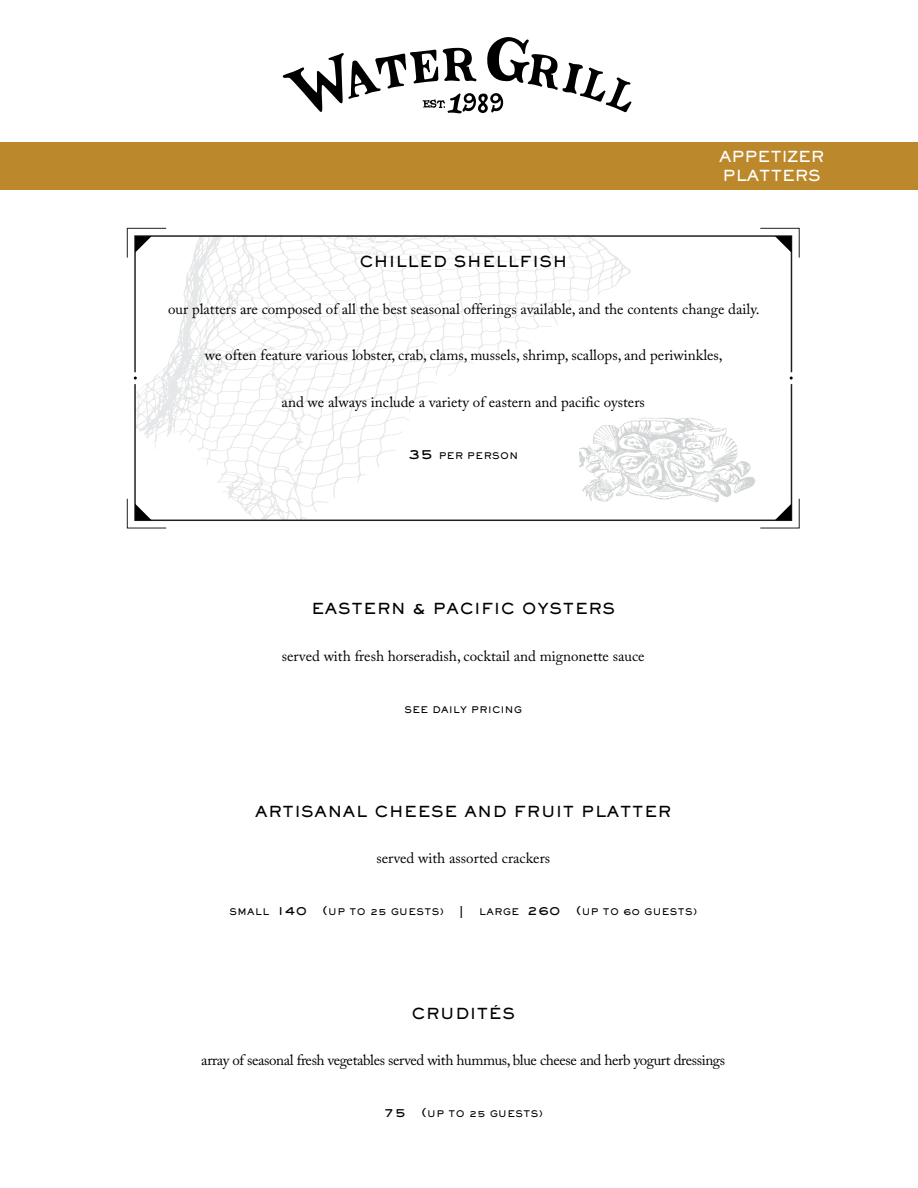
<style>
.page{position:relative;width:918px;height:1188px;background:#fff}
.page>*{position:absolute;margin:0;border:0;box-sizing:border-box;transform-origin:0 0}
.t1{font:15px "Adobe Caslon Pro";color:#000}
.t2{font:15px "Adobe Caslon Pro";letter-spacing:-.025em;color:#000}
.t3{font:800 15px "Sackers Gothic Std";letter-spacing:.05em;color:#000}
.t4{font:800 15px/18.9px "Sackers Gothic Std";color:#fff}
.t5{font:800 12px "Sackers Gothic Std";color:#000}
.t6{font:800 9px "Sackers Gothic Std";letter-spacing:.05em;color:#000}
.s1{font-size:13.5px}
.s2{font-size:12px}
</style>
<div class="page">
<div style="left:0;top:143px;width:918px;height:47px;background:#bb892c"></div>
<svg style="left:282px;top:37px;width:350px;height:77px"></svg>
<svg style="left:134px;top:374px;width:318px;height:9px"></svg>
<svg style="left:134px;top:235px;width:659px;height:139px"></svg>
<svg style="left:127px;top:228px;width:40px;height:30px"></svg>
<svg style="left:760px;top:228px;width:40px;height:30px"></svg>
<svg style="left:134px;top:383px;width:659px;height:138px"></svg>
<svg style="left:127px;top:498px;width:40px;height:31px"></svg>
<svg style="left:760px;top:498px;width:40px;height:31px"></svg>
<p class="t4" style="left:719px;top:147px;width:107px">APPETIZER<br>PLATTERS</p>
<p class="t3" style="left:359px;top:252px;width:209px">CHILLED SHELLFISH</p>
<p class="t1" style="left:168px;top:300px;width:593px">our platters are composed of all the best seasonal offerings available, and the contents change daily.</p>
<p class="t1" style="left:205px;top:346px;width:519px">we often feature various lobster, crab, clams, mussels, shrimp, scallops, and periwinkles,</p>
<p class="t1" style="left:282px;top:393px;width:365px">and we always include a variety of eastern and pacific oysters</p>
<p class="t6" style="left:408px;top:449px;width:111px"><span class="s1">35</span> PER PERSON</p>
<p class="t3" style="left:311px;top:599px;width:305px">EASTERN &amp; PACIFIC OYSTERS</p>
<p class="t1" style="left:282px;top:647px;width:364px">served with fresh horseradish, cocktail and mignonette sauce</p>
<p class="t6" style="left:404px;top:703px;width:119px">SEE DAILY PRICING</p>
<p class="t3" style="left:255px;top:801px;width:418px">ARTISANAL CHEESE AND FRUIT PLATTER</p>
<p class="t1" style="left:376px;top:849px;width:175px">served with assorted crackers</p>
<p class="t6" style="left:230px;top:906px;width:79px">SMALL <span class="s2">140</span></p>
<p class="t6" style="left:323px;top:906px;width:122px"><span class="s2">(</span>UP TO 25 GUESTS)</p>
<p class="t5" style="left:459px;top:903px;width:6px">|</p>
<p class="t6" style="left:479px;top:906px;width:83px">LARGE <span class="s2">260</span></p>
<p class="t6" style="left:576px;top:906px;width:122px"><span class="s2">(</span>UP TO 60 GUESTS)</p>
<p class="t3" style="left:412px;top:1003px;width:105px">CRUDITÉS</p>
<p class="t2" style="left:201px;top:1051px;width:525px">array of seasonal fresh vegetables served with hummus, blue cheese and herb yogurt dressings</p>
<p class="t5" style="left:384px;top:1105px;width:23px">75</p>
<p class="t6" style="left:422px;top:1108px;width:122px"><span class="s2">(</span>UP TO 25 GUESTS)</p>
</div>
